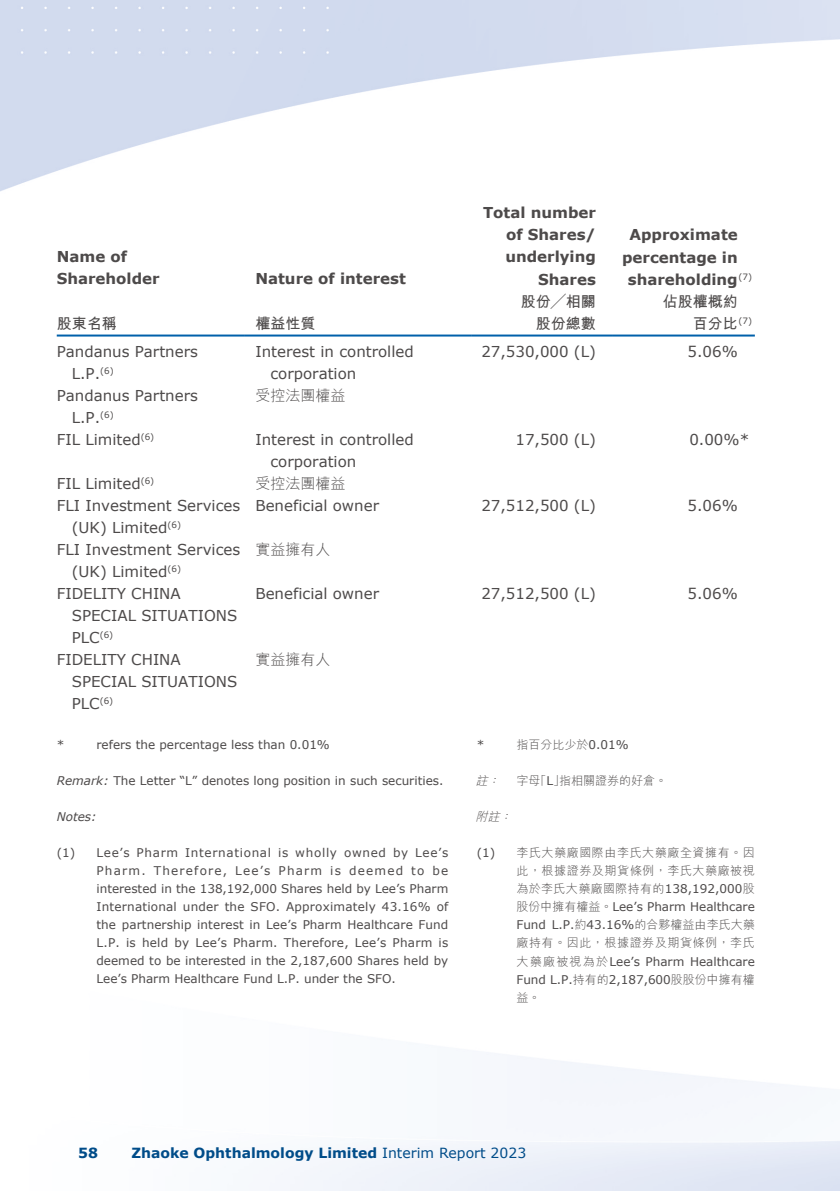
<style>
.page{position:relative;width:840px;height:1191px;background:#fff}
.page>*{position:absolute;margin:0;border:0;box-sizing:border-box;transform-origin:0 0}
.t1{font:15px/22px "Verdana";color:#4d4a4a}
.t2{font:700 15px/22px "Verdana";color:#4d4a4a}
.t3{font:700 15px/22px "M Hei HK";color:#4d4a4a;text-align:right}
.t4{font:300 15px "M Hei HK";color:#4d4a4a}
.t5{font:700 14px "Verdana";color:#004c89}
.t6{font:12px/18px "Verdana";color:#4d4a4a}
.t7{font:300 12px/18px "M Hei HK";letter-spacing:.045em;color:#4d4a4a;text-align:justify}
.t8{font:300 12px "M Hei HK";color:#4d4a4a}
.t9{font:italic 12px "Verdana";color:#4d4a4a}
.t10{font:italic 300 12px "M Hei HK";color:#4d4a4a}
.s1{font-style:italic}
.s2{font-family:"Verdana";font-weight:400}
.s3{font-family:"M Hei HK";font-weight:300}
.s4{font-weight:400}
</style>
<div class="page">
<img style="left:0;top:0;width:839px;height:1191px">
<hr style="left:57px;top:334px;width:187px;height:2px;background:#0060aa">
<hr style="left:244px;top:334px;width:227px;height:2px;background:#0060aa">
<hr style="left:471px;top:334px;width:141px;height:2px;background:#0060aa">
<hr style="left:612px;top:334px;width:142px;height:2px;background:#0060aa">
<p class="t2" style="left:57px;top:246px;width:104px">Name of<br>Shareholder</p>
<p class="t2" style="left:255px;top:268px;width:152px">Nature of interest</p>
<p class="t3" style="left:57px;top:311px;width:61px">股東名稱</p>
<p class="t3" style="left:255px;top:311px;width:61px">權益性質</p>
<p class="t2" style="left:482px;top:202px;width:114px;text-align:right">Total number of Shares/ underlying<br>Shares</p>
<p class="t2" style="left:629px;top:224px;width:110px">Approximate</p>
<p class="t2" style="left:621px;top:246px;width:117px">percentage in</p>
<p class="t2" style="left:627px;top:268px;width:126px">shareholding<sup>(7)</sup></p>
<p class="t3" style="left:520px;top:289px;width:76px">股份╱相關股份總數</p>
<p class="t3" style="left:692px;top:289px;width:61px;text-align:left;text-indent:-30px">佔股權概約百分比<sup>(7)</sup></p>
<p class="t1" style="left:72px;top:340px;width:128px;text-indent:-15px">Pandanus Partners<br>L.P.<sup>(6)</sup></p>
<p class="t1" style="left:270px;top:340px;width:145px;text-indent:-15px">Interest in controlled corporation</p>
<p class="t1" style="left:481px;top:340px;width:116px">27,530,000 (L)</p>
<p class="t1" style="left:687px;top:340px;width:52px">5.06%</p>
<p class="t1" style="left:72px;top:384px;width:128px;text-indent:-15px">Pandanus Partners<br>L.P.<sup>(6)</sup></p>
<p class="t4" style="left:255px;top:387px;width:91px">受控法團權益</p>
<p class="t1" style="left:57px;top:428px;width:99px">FIL Limited<sup>(6)</sup></p>
<p class="t1" style="left:270px;top:428px;width:145px;text-indent:-15px">Interest in controlled corporation</p>
<p class="t1" style="left:515px;top:428px;width:82px">17,500 (L)</p>
<p class="t1" style="left:689px;top:428px;width:61px">0.00%*</p>
<p class="t1" style="left:57px;top:472px;width:99px">FIL Limited<sup>(6)</sup></p>
<p class="t4" style="left:255px;top:475px;width:91px">受控法團權益</p>
<p class="t1" style="left:72px;top:494px;width:170px;text-indent:-15px">FLI Investment Services (UK) Limited<sup>(6)</sup></p>
<p class="t1" style="left:255px;top:494px;width:125px">Beneficial owner</p>
<p class="t1" style="left:481px;top:494px;width:116px">27,512,500 (L)</p>
<p class="t1" style="left:687px;top:494px;width:52px">5.06%</p>
<p class="t1" style="left:72px;top:538px;width:170px;text-indent:-15px">FLI Investment Services (UK) Limited<sup>(6)</sup></p>
<p class="t4" style="left:255px;top:541px;width:76px">實益擁有人</p>
<p class="t1" style="left:72px;top:582px;width:167px;text-indent:-15px">FIDELITY CHINA<br>SPECIAL SITUATIONS<br>PLC<sup>(6)</sup></p>
<p class="t1" style="left:255px;top:582px;width:125px">Beneficial owner</p>
<p class="t1" style="left:481px;top:582px;width:116px">27,512,500 (L)</p>
<p class="t1" style="left:687px;top:582px;width:52px">5.06%</p>
<p class="t1" style="left:72px;top:648px;width:167px;text-indent:-15px">FIDELITY CHINA<br>SPECIAL SITUATIONS<br>PLC<sup>(6)</sup></p>
<p class="t4" style="left:255px;top:651px;width:76px">實益擁有人</p>
<p class="t6" style="left:57px;top:735px;width:9px">*</p>
<p class="t6" style="left:96px;top:735px;width:235px">refers the percentage less than 0.01%</p>
<p class="t6" style="left:57px;top:771px;width:388px"><span class="s1">Remark:</span> The Letter “L” denotes long position in such securities.</p>
<p class="t9" style="left:57px;top:808px;width:41px">Notes:</p>
<p class="t6" style="left:96px;top:843px;width:353px;text-align:justify;text-indent:-40px">(1) Lee’s Pharm International is wholly owned by Lee’s Pharm. Therefore, Lee’s Pharm is deemed to be interested in the 138,192,000 Shares held by Lee’s Pharm International under the SFO. Approximately 43.16% of the partnership interest in Lee’s Pharm Healthcare Fund L.P. is held by Lee’s Pharm. Therefore, Lee’s Pharm is deemed to be interested in the 2,187,600 Shares held by Lee’s Pharm Healthcare Fund L.P. under the SFO.</p>
<p class="t6" style="left:476px;top:736px;width:9px">*</p>
<p class="t7" style="left:516px;top:736px;width:114px">指百分比少於<span class="s2">0.01%</span></p>
<p class="t8" style="left:475px;top:775px;width:193px"><span class="s1">註：</span> 字母「<span class="s2">L</span>」指相關證券的好倉。</p>
<p class="t10" style="left:475px;top:811px;width:41px">附註：</p>
<p class="t7" style="left:516px;top:844px;width:240px;text-indent:-40px"><span class="s2">(1)</span> 李氏大藥廠國際由李氏大藥廠全資擁有。因此，根據證券及期貨條例，李氏大藥廠被視為於李氏大藥廠國際持有的<span class="s2">138,192,000</span>股</p>
<p class="t6" style="left:516px;top:898px;width:240px"><span class="s3">股份中擁有權益。</span>Lee’s Pharm Healthcare<br>Fund L.P.<span class="s3">約</span>43.16%<span class="s3">的合夥權益由李氏大藥</span></p>
<p class="t7" style="left:516px;top:934px;width:240px">廠持有。因此，根據證券及期貨條例，李氏</p>
<p class="t6" style="left:516px;top:952px;width:240px"><span class="s3">大藥廠被視為於</span>Lee’s Pharm Healthcare<br>Fund L.P.<span class="s3">持有的</span>2,187,600<span class="s3">股股份中擁有權</span></p>
<p class="t7" style="left:516px;top:988px;width:25px">益。</p>
<p class="t5" style="left:78px;top:1142px;width:21px">58</p>
<p class="t5" style="left:131px;top:1142px;width:396px">Zhaoke Ophthalmology Limited <span class="s4">Interim Report 2023</span></p>
</div>
